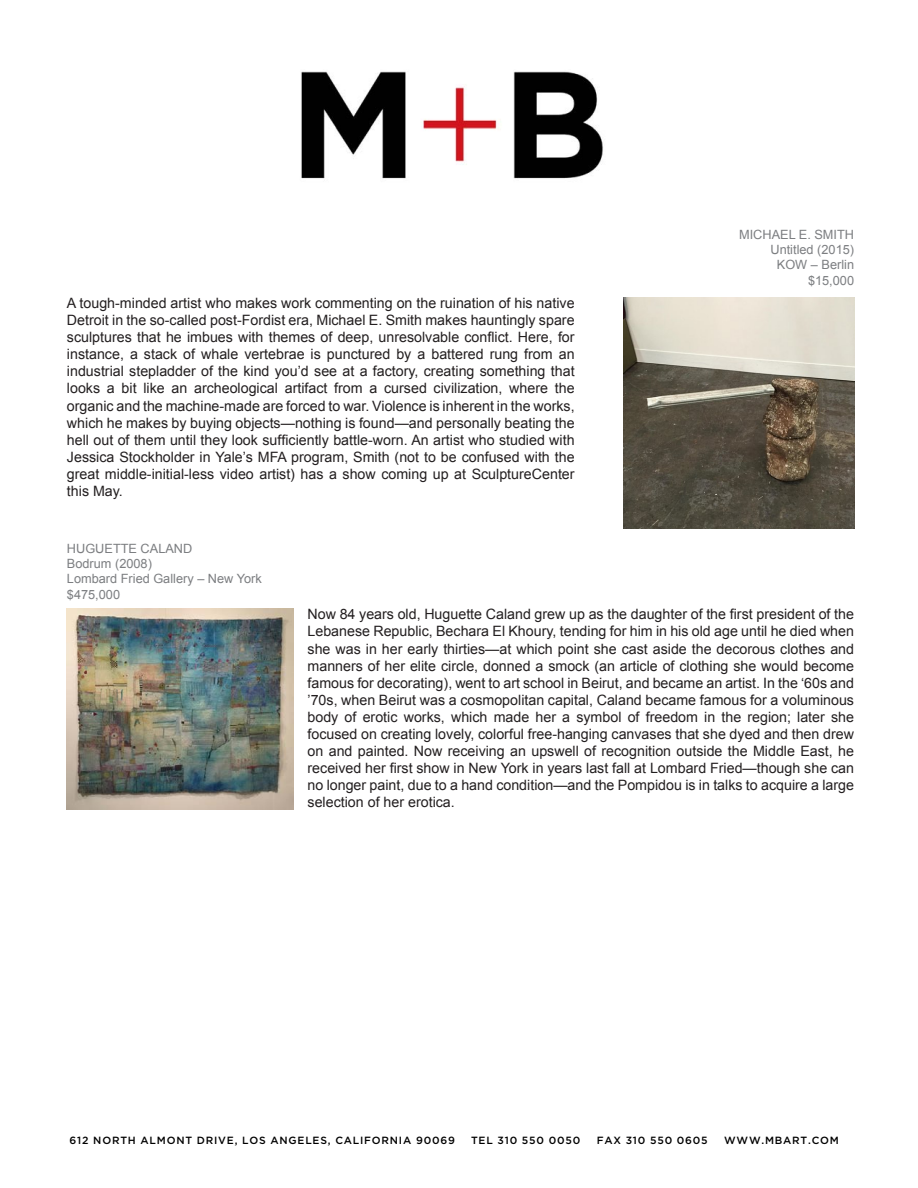
<style>
.page{position:relative;width:918px;height:1188px;background:#fff}
.page>*{position:absolute;margin:0;border:0;box-sizing:border-box;transform-origin:0 0}
.t1{font:14.25px/17.1px "Arial";color:#231f20;text-align:justify}
.t2{font:12.75px/15.3px "Arial";color:#7c7e81;text-align:right}
.t3{font:500 10.5px "Gotham";letter-spacing:.075em;color:#000}
</style>
<div class="page">
<img style="left:301px;top:71px;width:302px;height:108px">
<img style="left:623px;top:298px;width:231px;height:230px">
<img style="left:67px;top:609px;width:226px;height:201px">
<p class="t1" style="left:67px;top:295px;width:509px">A tough-minded artist who makes work commenting on the ruination of his native Detroit in the so-called post-Fordist era, Michael E. Smith makes hauntingly spare sculptures that he imbues with themes of deep, unresolvable conflict. Here, for instance, a stack of whale vertebrae is punctured by a battered rung from an industrial stepladder of the kind you’d see at a factory, creating something that looks a bit like an archeological artifact from a cursed civilization, where the organic and the machine-made are forced to war. Violence is inherent in the works, which he makes by buying objects—nothing is found—and personally beating the hell out of them until they look sufficiently battle-worn. An artist who studied with Jessica Stockholder in Yale’s MFA program, Smith (not to be confused with the great middle-initial-less video artist) has a show coming up at SculptureCenter this May.</p>
<p class="t2" style="left:67px;top:541px;width:196px;text-align:left">HUGUETTE CALAND<br>Bodrum (2008)<br>Lombard Fried Gallery – New York $475,000</p>
<p class="t2" style="left:739px;top:227px;width:117px">MICHAEL E. SMITH<br>Untitled (2015)<br>KOW – Berlin $15,000</p>
<p class="t1" style="left:308px;top:606px;width:548px">Now 84 years old, Huguette Caland grew up as the daughter of the first president of the Lebanese Republic, Bechara El Khoury, tending for him in his old age until he died when she was in her early thirties—at which point she cast aside the decorous clothes and manners of her elite circle, donned a smock (an article of clothing she would become famous for decorating), went to art school in Beirut, and became an artist. In the ‘60s and ’70s, when Beirut was a cosmopolitan capital, Caland became famous for a voluminous body of erotic works, which made her a symbol of freedom in the region; later she focused on creating lovely, colorful free-hanging canvases that she dyed and then drew on and painted. Now receiving an upswell of recognition outside the Middle East, he received her first show in New York in years last fall at Lombard Fried—though she can no longer paint, due to a hand condition—and the Pompidou is in talks to acquire a large selection of her erotica.</p>
<p class="t3" style="left:70px;top:1135px;width:387px">612 NORTH ALMONT DRIVE, LOS ANGELES, CALIFORNIA 90069</p>
<p class="t3" style="left:471px;top:1135px;width:111px">TEL 310 550 0050</p>
<p class="t3" style="left:597px;top:1135px;width:113px">FAX 310 550 0605</p>
<p class="t3" style="left:724px;top:1135px;width:116px">WWW.MBART.COM</p>
</div>
